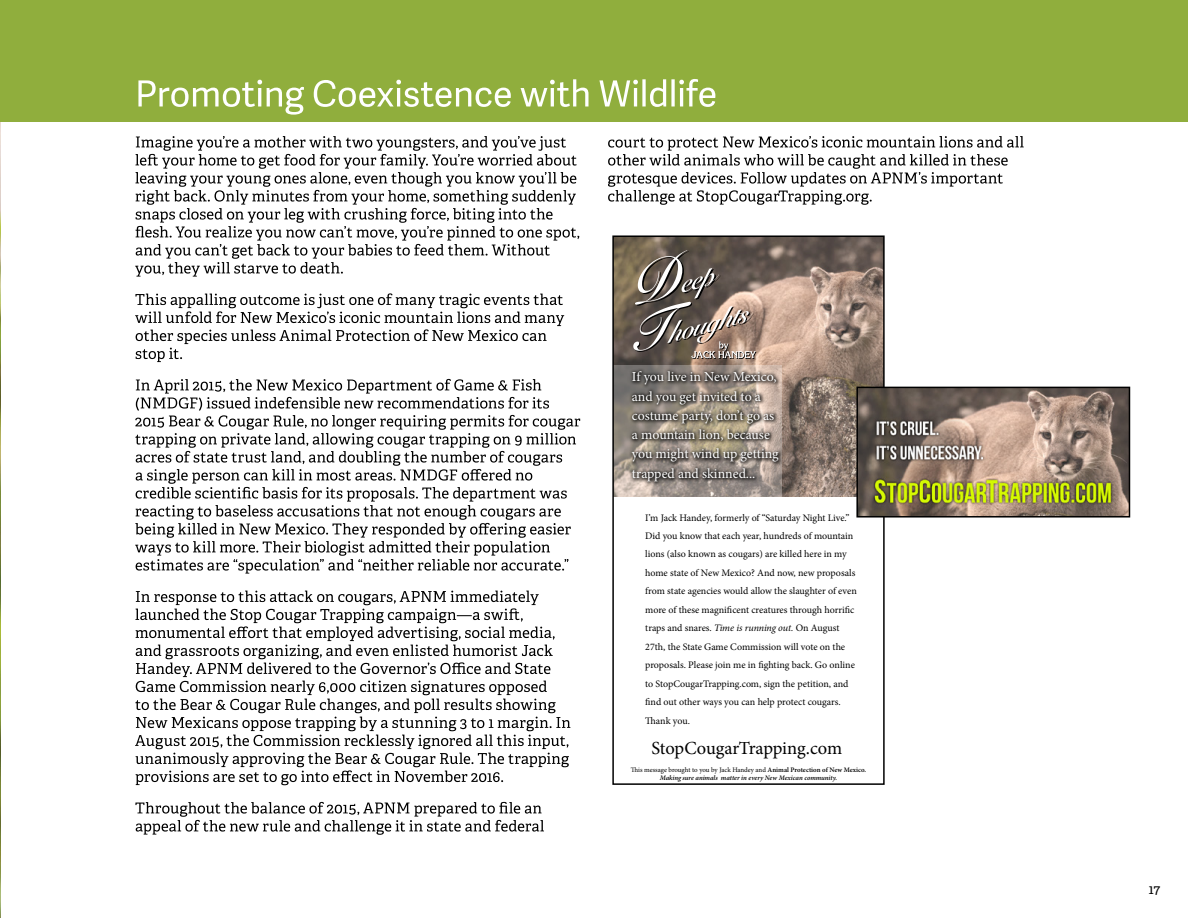
<style>
.page{position:relative;width:1188px;height:918px;background:#fff}
.page>*{position:absolute;margin:0;border:0;box-sizing:border-box;transform-origin:0 0}
.t1{font:18.45px "Minion Pro";letter-spacing:-.01em;color:#000}
.t2{font:13.8px/19.2px "Minion Pro";letter-spacing:-.005em;color:#fff}
.t3{font:13.5px "Adelle";color:#000}
.t4{font:10.05px/18.5px "Minion Pro";letter-spacing:-.005em;color:#000}
.t5{font:italic 600 6.9px/8.2px "Minion Pro";letter-spacing:-.01em;color:#000;text-align:center}
.s1{font-style:italic}
.s2{font-weight:400;font-style:normal}
.s3{font-style:normal}
</style>
<div class="page">
<img style="left:0;top:0;width:1px;height:918px">
<div style="left:1px;top:0;width:1187px;height:122px;background:#90ae3d"></div>
<svg style="left:608px;top:136px;width:416px;height:69px"></svg>
<svg style="left:135px;top:802px;width:409px;height:33px"></svg>
<svg style="left:135px;top:591px;width:435px;height:194px"></svg>
<svg style="left:135px;top:379px;width:445px;height:195px"></svg>
<svg style="left:135px;top:293px;width:429px;height:69px"></svg>
<svg style="left:135px;top:136px;width:444px;height:141px"></svg>
<svg style="left:138px;top:79px;width:577px;height:36px"></svg>
<img style="left:615px;top:238px;width:267px;height:259px">
<svg style="left:615px;top:365px;width:166px;height:132px;background:#9d938b"></svg>
<div style="left:629px;top:368px;width:155px;height:118px;background:#000;opacity:.75"></div>
<svg style="left:633px;top:250px;width:123px;height:109px;background:#7c7067"></svg>
<div style="left:612px;top:235px;width:273px;height:550px;border:2px solid #000"></div>
<img style="left:859px;top:390px;width:268px;height:125px">
<div style="left:856px;top:387px;width:274px;height:131px;border:2px solid #000"></div>
<h2 class="t2" style="left:632px;top:368px;width:148px">If you live in New Mexico, and you get invited to a costume party, don’t go as a mountain lion, because you might wind up getting trapped and skinned...</h2>
<p class="t4" style="left:645px;top:508px;width:213px">I’m Jack Handey, formerly of “Saturday Night Live.” Did you know that each year, hundreds of mountain lions (also known as cougars) are killed here in my home state of New Mexico? And now, new proposals from state agencies would allow the slaughter of even more of these magnificent creatures through horrific traps and snares. <span class="s1">Time is running out.</span> On August 27th, the State Game Commission will vote on the proposals. Please join me in fighting back. Go online to StopCougarTrapping.com, sign the petition, and find out other ways you can help protect cougars.<br>Thank you.</p>
<h1 class="t1" style="left:651px;top:736px;width:192px">StopCougarTrapping.com</h1>
<p class="t5" style="left:631px;top:765px;width:237px"><span class="s2">This message brought to you by Jack Handey and</span> <span class="s3">Animal Protection of New Mexico.<br></span>Making sure animals matter in every New Mexican community.</p>
<h3 class="t3" style="left:1149px;top:880px;width:13px">17</h3>
</div>
